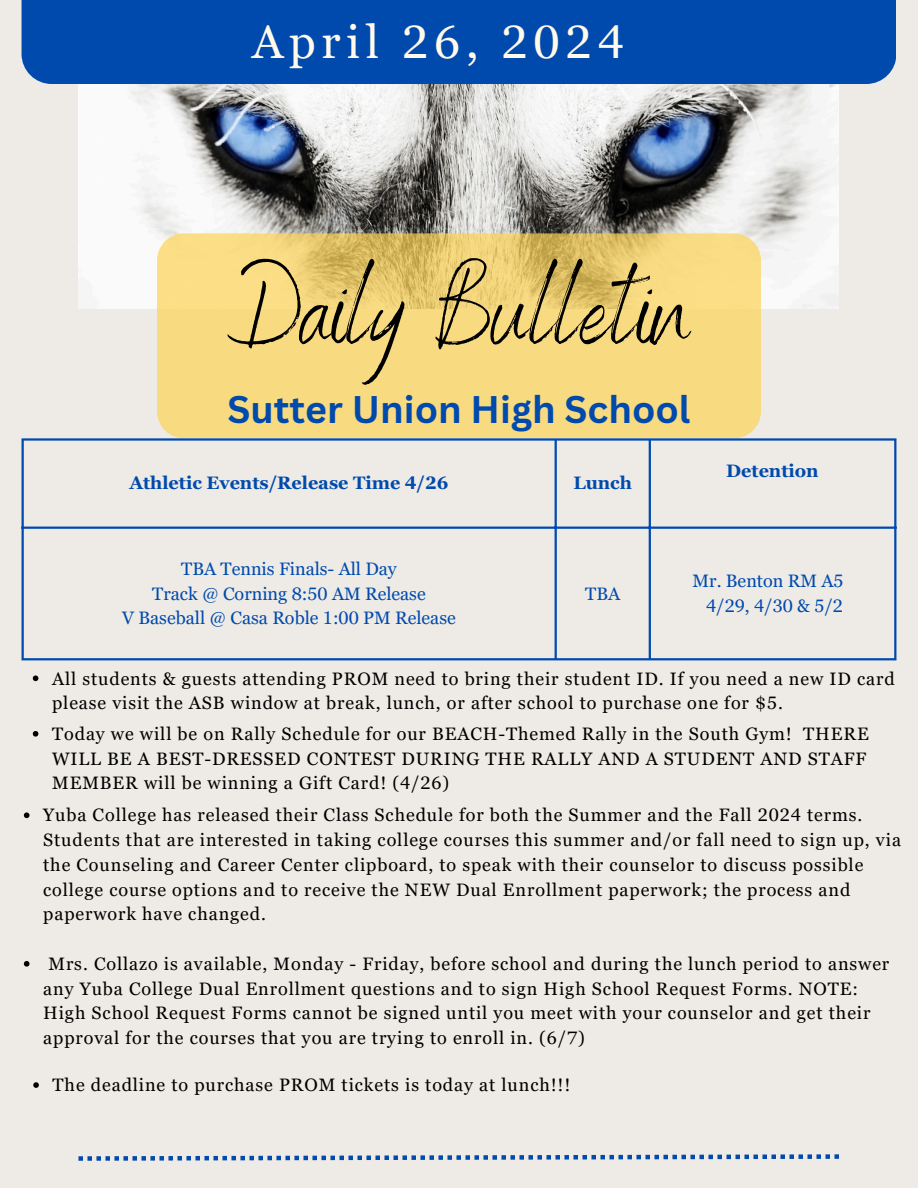
<style>
.page{position:relative;width:918px;height:1188px;background:#eeebe6}
.page>*{position:absolute;margin:0;border:0;box-sizing:border-box;transform-origin:0 0}
.t1{font:105.75px "Benedict";color:#000}
.t2{font:46.65px "Georgia Pro";letter-spacing:.125em;color:#fffaeb}
.t3{font:700 37.5px "Canva Sans";color:#004aad}
.t4{font:18px/24.8px "Georgia Pro";letter-spacing:.05em;color:#000}
.t5{font:18px "Georgia Pro";color:#004aad}
.t6{font:700 18px "Georgia Pro";color:#004aad}
</style>
<div class="page">
<img style="left:78px;top:84px;width:761px;height:224px">
<svg style="left:157px;top:233px;width:604px;height:205px;background:#f3d57c"></svg>
<div style="left:22px;top:0;width:874px;height:84px;background:#004aad"></div>
<svg style="left:78px;top:1154px;width:761px;height:7px"></svg>
<hr style="left:22px;top:441px;width:2px;height:217px;background:#004aad">
<hr style="left:555px;top:441px;width:2px;height:217px;background:#004aad">
<hr style="left:649px;top:441px;width:2px;height:217px;background:#004aad">
<hr style="left:894px;top:441px;width:2px;height:217px;background:#004aad">
<hr style="left:22px;top:438px;width:874px;height:3px;background:#004aad">
<hr style="left:22px;top:527px;width:874px;height:2px;background:#004aad">
<hr style="left:22px;top:658px;width:874px;height:2px;background:#004aad">
<svg style="left:33px;top:731px;width:5px;height:6px"></svg>
<svg style="left:33px;top:676px;width:5px;height:5px"></svg>
<svg style="left:24px;top:812px;width:5px;height:6px"></svg>
<svg style="left:24px;top:961px;width:5px;height:6px"></svg>
<svg style="left:33px;top:1082px;width:6px;height:6px"></svg>
<p class="t2" style="left:252px;top:16px;width:373px">April 26, 2024</p>
<p class="t1" style="left:228px;top:243px;width:464px">Daily Bulletin</p>
<p class="t3" style="left:227px;top:382px;width:465px">Sutter Union High School</p>
<h2 class="t6" style="left:129px;top:473px;width:321px">Athletic Events/Release Time 4/26</h2>
<h1 class="t6" style="left:573px;top:473px;width:60px">Lunch</h1>
<h3 class="t6" style="left:726px;top:460px;width:94px">Detention</h3>
<p class="t5" style="left:181px;top:558px;width:217px">TBA Tennis Finals- All Day</p>
<p class="t5" style="left:152px;top:583px;width:275px">Track @ Corning 8:50 AM Release</p>
<p class="t5" style="left:122px;top:608px;width:335px">V Baseball @ Casa Roble 1:00 PM Release</p>
<p class="t5" style="left:585px;top:583px;width:36px">TBA</p>
<p class="t5" style="left:693px;top:571px;width:152px">Mr. Benton RM A5</p>
<p class="t5" style="left:706px;top:596px;width:138px">4/29, 4/30 &amp; 5/2</p>
<p class="t4" style="left:52px;top:666px;width:844px">All students &amp; guests attending PROM need to bring their student ID. If you need a new ID card please visit the ASB window at break, lunch, or after school to purchase one for $5.</p>
<p class="t4" style="left:52px;top:721px;width:818px">Today we will be on Rally Schedule for our BEACH-Themed Rally in the South Gym! THERE<br>WILL BE A BEST-DRESSED CONTEST DURING THE RALLY AND A STUDENT AND STAFF<br>MEMBER will be winning a Gift Card! (4/26)</p>
<p class="t4" style="left:43px;top:803px;width:859px">Yuba College has released their Class Schedule for both the Summer and the Fall 2024 terms.<br>Students that are interested in taking college courses this summer and/or fall need to sign up, via the Counseling and Career Center clipboard, to speak with their counselor to discuss possible college course options and to receive the NEW Dual Enrollment paperwork; the process and paperwork have changed.</p>
<p class="t4" style="left:43px;top:951px;width:848px">Mrs. Collazo is available, Monday - Friday, before school and during the lunch period to answer any Yuba College Dual Enrollment questions and to sign High School Request Forms. NOTE:<br>High School Request Forms cannot be signed until you meet with your counselor and get their approval for the courses that you are trying to enroll in. (6/7)</p>
<p class="t4" style="left:53px;top:1073px;width:519px">The deadline to purchase PROM tickets is today at lunch!!!</p>
</div>
